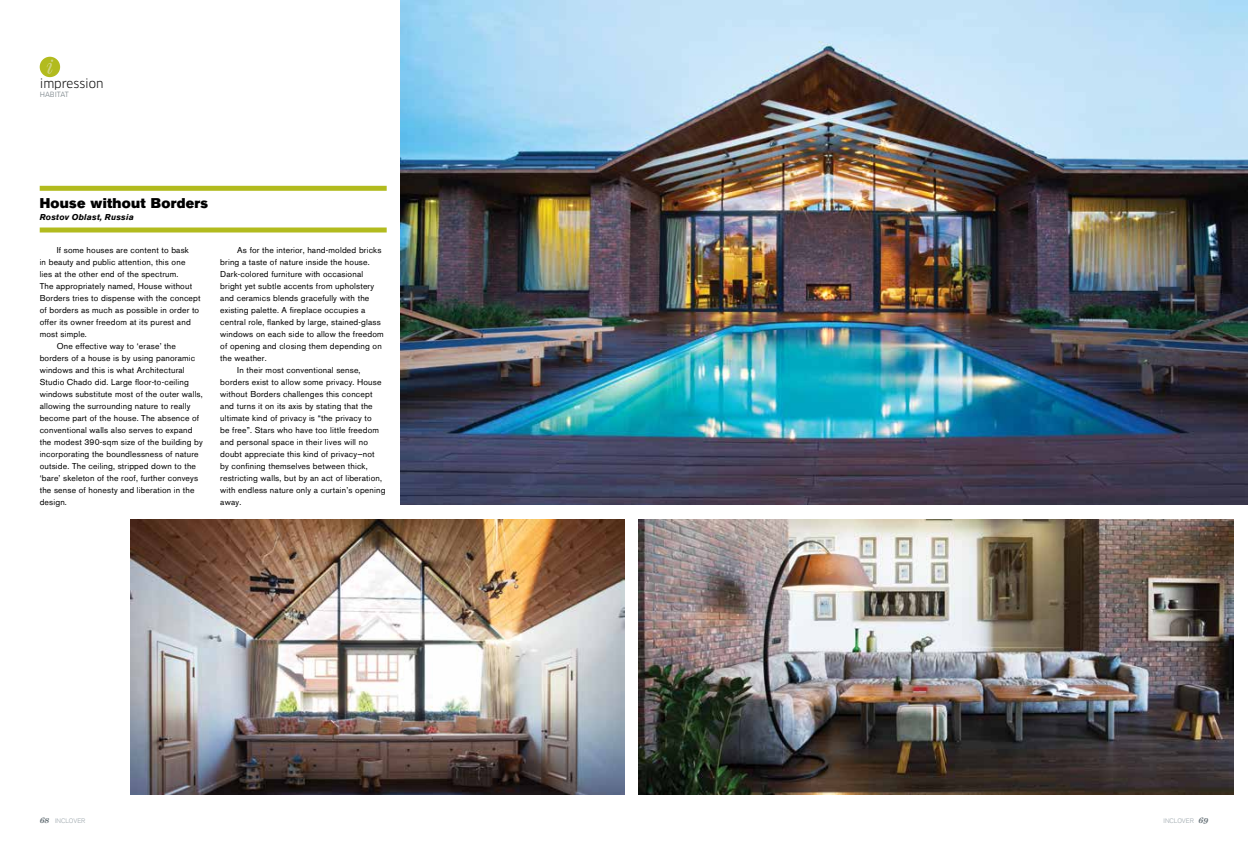
<style>
.page{position:relative;width:1248px;height:851px;background:#fff}
.page>*{position:absolute;margin:0;border:0;box-sizing:border-box;transform-origin:0 0}
.t1{font:14px "Akzidenz Grotesk BE Super";letter-spacing:.02em;color:#000}
.t2{font:12px "Clan Pro";color:#000}
.t3{font:8.5px "Akzidenz Grotesk BE";letter-spacing:.02em;color:#000}
.t4{font:italic 700 8.5px "Akzidenz Grotesk BE";letter-spacing:.02em;color:#000}
.t5{font:7px "Clan Pro";color:#69747a}
.t6{font:300 6.5px "Akzidenz Grotesk BE";letter-spacing:-.01em;color:#9da7ad}
.s1{font-family:"Miller Text";font-weight:700;font-style:italic;font-size:8px;color:#69747a}
</style>
<div class="page">
<div style="left:40px;top:227px;width:346px;height:5px;background:#b2bb1e"></div>
<div style="left:40px;top:186px;width:346px;height:5px;background:#b2bb1e"></div>
<img style="left:401px;top:0;width:846px;height:505px">
<div style="left:40px;top:57px;width:20px;height:20px;background:#b2bb1e;border-radius:50%"></div>
<svg style="left:47px;top:59px;width:6px;height:15px"></svg>
<img style="left:638px;top:519px;width:595px;height:275px">
<img style="left:130px;top:519px;width:494px;height:275px">
<h2 class="t2" style="left:40px;top:77px;width:65px">impression</h2>
<p class="t5" style="left:40px;top:91px;width:31px">HABITAT</p>
<h1 class="t1" style="left:40px;top:195px;width:170px">House without Borders</h1>
<p class="t4" style="left:40px;top:212px;width:96px">Rostov Oblast, Russia</p>
<p class="t3" style="left:57px;top:245px;width:134px">If some houses are content to bask</p>
<p class="t3" style="left:40px;top:257px;width:147px">in beauty and public attention, this one</p>
<p class="t3" style="left:40px;top:269px;width:140px">lies at the other end of the spectrum.</p>
<p class="t3" style="left:40px;top:281px;width:154px">The appropriately named, House without</p>
<p class="t3" style="left:40px;top:293px;width:162px">Borders tries to dispense with the concept</p>
<p class="t3" style="left:40px;top:305px;width:161px">of borders as much as possible in order to</p>
<p class="t3" style="left:40px;top:317px;width:152px">offer its owner freedom at its purest and</p>
<p class="t3" style="left:40px;top:329px;width:49px">most simple.</p>
<p class="t3" style="left:57px;top:341px;width:121px">One effective way to ‘erase’ the</p>
<p class="t3" style="left:40px;top:353px;width:157px">borders of a house is by using panoramic</p>
<p class="t3" style="left:40px;top:365px;width:146px">windows and this is what Architectural</p>
<p class="t3" style="left:40px;top:377px;width:151px">Studio Chado did. Large floor-to-ceiling</p>
<p class="t3" style="left:40px;top:389px;width:164px">windows substitute most of the outer walls,</p>
<p class="t3" style="left:40px;top:401px;width:152px">allowing the surrounding nature to really</p>
<p class="t3" style="left:40px;top:413px;width:161px">become part of the house. The absence of</p>
<p class="t3" style="left:40px;top:425px;width:154px">conventional walls also serves to expand</p>
<p class="t3" style="left:40px;top:437px;width:165px">the modest 390-sqm size of the building by</p>
<p class="t3" style="left:40px;top:449px;width:160px">incorporating the boundlessness of nature</p>
<p class="t3" style="left:40px;top:461px;width:158px">outside. The ceiling, stripped down to the</p>
<p class="t3" style="left:40px;top:473px;width:160px">‘bare’ skeleton of the roof, further conveys</p>
<p class="t3" style="left:40px;top:485px;width:156px">the sense of honesty and liberation in the</p>
<p class="t3" style="left:40px;top:497px;width:29px">design.</p>
<p class="t3" style="left:237px;top:245px;width:146px">As for the interior, hand-molded bricks</p>
<p class="t3" style="left:220px;top:257px;width:151px">bring a taste of nature inside the house.</p>
<p class="t3" style="left:220px;top:269px;width:144px">Dark-colored furniture with occasional</p>
<p class="t3" style="left:220px;top:281px;width:155px">bright yet subtle accents from upholstery</p>
<p class="t3" style="left:220px;top:293px;width:151px">and ceramics blends gracefully with the</p>
<p class="t3" style="left:220px;top:305px;width:147px">existing palette. A fireplace occupies a</p>
<p class="t3" style="left:220px;top:317px;width:162px">central role, flanked by large, stained-glass</p>
<p class="t3" style="left:220px;top:329px;width:165px">windows on each side to allow the freedom</p>
<p class="t3" style="left:220px;top:341px;width:163px">of opening and closing them depending on</p>
<p class="t3" style="left:220px;top:353px;width:48px">the weather.</p>
<p class="t3" style="left:237px;top:365px;width:125px">In their most conventional sense,</p>
<p class="t3" style="left:220px;top:377px;width:163px">borders exist to allow some privacy. House</p>
<p class="t3" style="left:220px;top:389px;width:154px">without Borders challenges this concept</p>
<p class="t3" style="left:220px;top:401px;width:154px">and turns it on its axis by stating that the</p>
<p class="t3" style="left:220px;top:413px;width:153px">ultimate kind of privacy is “the privacy to</p>
<p class="t3" style="left:220px;top:425px;width:160px">be free”. Stars who have too little freedom</p>
<p class="t3" style="left:220px;top:437px;width:149px">and personal space in their lives will no</p>
<p class="t3" style="left:220px;top:449px;width:156px">doubt appreciate this kind of privacy—not</p>
<p class="t3" style="left:220px;top:461px;width:149px">by confining themselves between thick,</p>
<p class="t3" style="left:220px;top:473px;width:163px">restricting walls, but by an act of liberation,</p>
<p class="t3" style="left:220px;top:485px;width:167px">with endless nature only a curtain’s opening</p>
<p class="t3" style="left:220px;top:497px;width:23px">away.</p>
<p class="t6" style="left:40px;top:816px;width:47px"><span class="s1">68</span> INCLOVER</p>
<p class="t6" style="left:1163px;top:816px;width:46px">INCLOVER <span class="s1">69</span></p>
</div>
